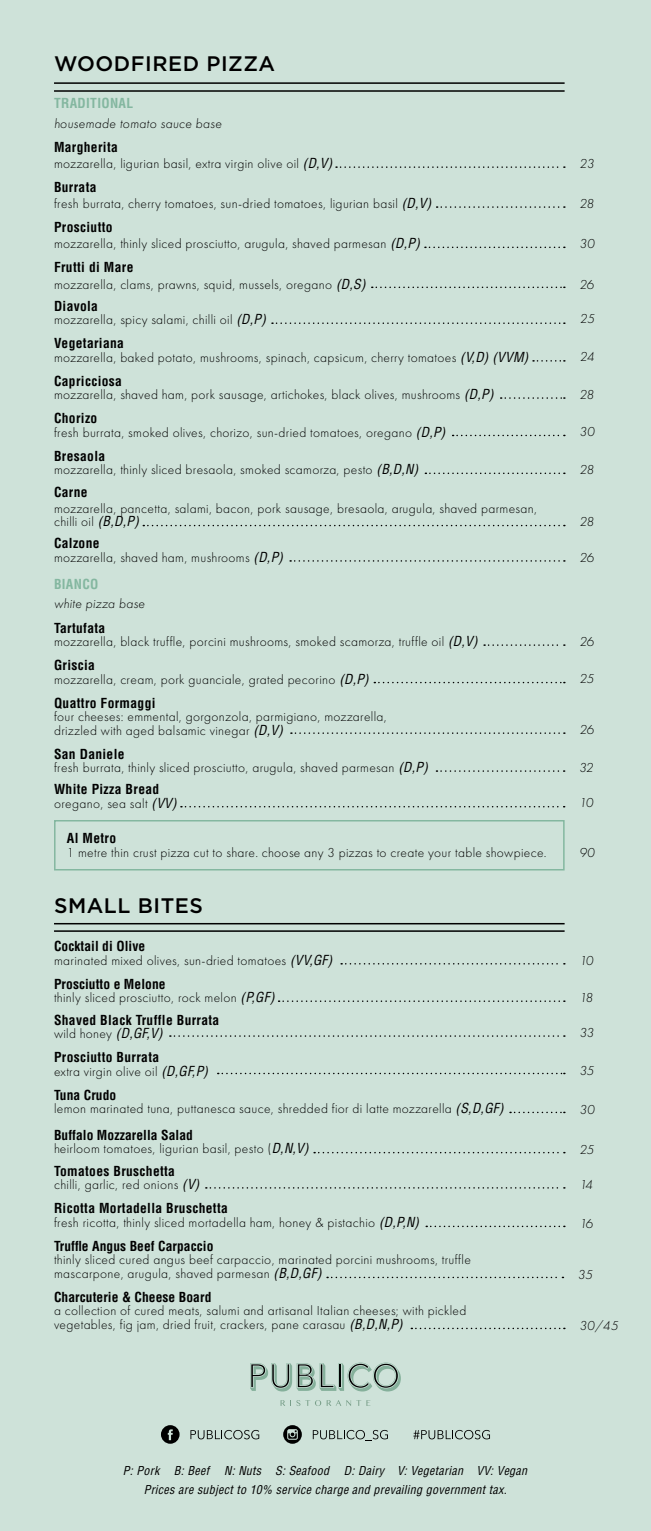
<style>
.page{position:relative;width:651px;height:1531px;background:#cee2d9}
.page>*{position:absolute;margin:0;border:0;box-sizing:border-box;transform-origin:0 0}
.t1{font:500 21px "Gotham";letter-spacing:.025em;color:#000}
.t2{font:300 13.5px/13.5px "Futura New";letter-spacing:.025em;color:#000}
.t3{font:700 condensed 13.5px "Helvetica LT Std";letter-spacing:.025em;color:#000}
.t4{font:700 condensed 13.5px "Helvetica LT Std";letter-spacing:.005em;color:#000}
.t5{font:italic 300 13.5px "Futura New";letter-spacing:.025em;color:#000}
.t6{font:700 condensed 13.5px "Helvetica LT Std";letter-spacing:.025em;color:#84b7a0}
.t7{font:italic condensed 12px/18.9px "Helvetica LT Std";letter-spacing:.025em;color:#000}
.s1{font-family:"Helvetica LT Std";font-weight:400;font-style:italic;font-stretch:condensed}
</style>
<div class="page">
<svg style="left:280px;top:1400px;width:90px;height:6px"></svg>
<svg style="left:250px;top:1362px;width:151px;height:29px"></svg>
<hr style="left:339px;top:1364px;width:2px;height:23px;background:#000101">
<svg style="left:283px;top:1425px;width:19px;height:19px"></svg>
<svg style="left:161px;top:1425px;width:18px;height:18px"></svg>
<svg style="left:190px;top:1430px;width:69px;height:9px"></svg>
<svg style="left:313px;top:1430px;width:75px;height:11px"></svg>
<svg style="left:413px;top:1430px;width:77px;height:9px"></svg>
<hr style="left:54px;top:923px;width:510px;height:1px;background:#000">
<hr style="left:54px;top:930px;width:510px;height:2px;background:#000">
<svg style="left:314px;top:1152px;width:250px;height:1px"></svg>
<svg style="left:327px;top:1276px;width:236px;height:2px"></svg>
<svg style="left:426px;top:1225px;width:138px;height:2px"></svg>
<svg style="left:341px;top:963px;width:223px;height:1px"></svg>
<svg style="left:510px;top:1111px;width:54px;height:2px"></svg>
<svg style="left:278px;top:1000px;width:286px;height:2px"></svg>
<svg style="left:411px;top:1327px;width:153px;height:2px"></svg>
<svg style="left:218px;top:1073px;width:346px;height:1px"></svg>
<svg style="left:170px;top:1035px;width:394px;height:2px"></svg>
<svg style="left:206px;top:1187px;width:358px;height:1px"></svg>
<svg style="left:436px;top:206px;width:128px;height:2px"></svg>
<svg style="left:336px;top:166px;width:228px;height:2px"></svg>
<svg style="left:425px;top:247px;width:139px;height:1px"></svg>
<svg style="left:372px;top:287px;width:192px;height:1px"></svg>
<svg style="left:290px;top:560px;width:274px;height:2px"></svg>
<svg style="left:484px;top:644px;width:80px;height:2px"></svg>
<svg style="left:291px;top:732px;width:273px;height:2px"></svg>
<svg style="left:436px;top:770px;width:128px;height:2px"></svg>
<svg style="left:181px;top:806px;width:383px;height:1px"></svg>
<svg style="left:374px;top:682px;width:190px;height:1px"></svg>
<svg style="left:425px;top:472px;width:139px;height:2px"></svg>
<svg style="left:452px;top:435px;width:112px;height:1px"></svg>
<svg style="left:143px;top:525px;width:421px;height:1px"></svg>
<svg style="left:500px;top:397px;width:64px;height:2px"></svg>
<svg style="left:533px;top:360px;width:31px;height:2px"></svg>
<svg style="left:272px;top:322px;width:292px;height:2px"></svg>
<hr style="left:54px;top:82px;width:510px;height:2px;background:#000">
<hr style="left:54px;top:90px;width:510px;height:2px;background:#000">
<div style="left:54px;top:820px;width:510px;height:50px;border:2px solid #84b7a0"></div>
<h1 class="t1" style="left:54px;top:50px;width:223px">WOODFIRED PIZZA</h1>
<p class="t6" style="left:54px;top:95px;width:81px">TRADITIONAL</p>
<p class="t5" style="left:54px;top:116px;width:169px">housemade tomato sauce base</p>
<p class="t3" style="left:54px;top:138px;width:65px">Margherita</p>
<p class="t2" style="left:54px;top:157px;width:280px">mozzarella, ligurian basil, extra virgin olive oil <span class="s1">(D,V)</span></p>
<p class="t3" style="left:54px;top:179px;width:44px">Burrata</p>
<p class="t2" style="left:54px;top:197px;width:378px">fresh burrata, cherry tomatoes, sun-dried tomatoes, ligurian basil <span class="s1">(D,V)</span></p>
<p class="t3" style="left:54px;top:219px;width:60px">Prosciutto</p>
<p class="t2" style="left:54px;top:237px;width:367px">mozzarella, thinly sliced prosciutto, arugula, shaved parmesan <span class="s1">(D,P)</span></p>
<p class="t3" style="left:54px;top:259px;width:81px">Frutti di Mare</p>
<p class="t2" style="left:54px;top:277px;width:313px">mozzarella, clams, prawns, squid, mussels, oregano <span class="s1">(D,S)</span></p>
<p class="t3" style="left:54px;top:297px;width:46px">Diavola</p>
<p class="t2" style="left:54px;top:313px;width:213px">mozzarella, spicy salami, chilli oil <span class="s1">(D,P)</span></p>
<p class="t3" style="left:54px;top:335px;width:71px">Vegetariana</p>
<p class="t2" style="left:54px;top:351px;width:476px">mozzarella, baked potato, mushrooms, spinach, capsicum, cherry tomatoes <span class="s1">(V,D) (VVM)</span></p>
<p class="t3" style="left:54px;top:372px;width:69px">Capricciosa</p>
<p class="t2" style="left:54px;top:388px;width:441px">mozzarella, shaved ham, pork sausage, artichokes, black olives, mushrooms <span class="s1">(D,P)</span></p>
<p class="t3" style="left:54px;top:410px;width:45px">Chorizo</p>
<p class="t2" style="left:54px;top:426px;width:393px">fresh burrata, smoked olives, chorizo, sun-dried tomatoes, oregano <span class="s1">(D,P)</span></p>
<p class="t3" style="left:54px;top:447px;width:53px">Bresaola</p>
<p class="t2" style="left:54px;top:463px;width:366px">mozzarella, thinly sliced bresaola, smoked scamorza, pesto <span class="s1">(B,D,N)</span></p>
<p class="t3" style="left:54px;top:483px;width:35px">Carne</p>
<p class="t2" style="left:54px;top:502px;width:484px">mozzarella, pancetta, salami, bacon, pork sausage, bresaola, arugula, shaved parmesan, chilli oil <span class="s1">(B,D,P)</span></p>
<p class="t3" style="left:54px;top:535px;width:47px">Calzone</p>
<p class="t2" style="left:54px;top:551px;width:230px">mozzarella, shaved ham, mushrooms <span class="s1">(D,P)</span></p>
<p class="t6" style="left:54px;top:576px;width:46px">BIANCO</p>
<p class="t5" style="left:54px;top:596px;width:92px">white pizza base</p>
<p class="t3" style="left:54px;top:619px;width:53px">Tartufata</p>
<p class="t2" style="left:54px;top:635px;width:425px">mozzarella, black truffle, porcini mushrooms, smoked scamorza, truffle oil <span class="s1">(D,V)</span></p>
<p class="t3" style="left:54px;top:657px;width:43px">Griscia</p>
<p class="t2" style="left:54px;top:672px;width:316px">mozzarella, cream, pork guanciale, grated pecorino <span class="s1">(D,P)</span></p>
<p class="t3" style="left:54px;top:694px;width:103px">Quattro Formaggi</p>
<p class="t2" style="left:54px;top:710px;width:334px">four cheeses: emmental, gorgonzola, parmigiano, mozzarella, drizzled with aged balsamic vinegar <span class="s1">(D,V)</span></p>
<p class="t3" style="left:54px;top:745px;width:72px">San Daniele</p>
<p class="t2" style="left:54px;top:761px;width:375px">fresh burrata, thinly sliced prosciutto, arugula, shaved parmesan <span class="s1">(D,P)</span></p>
<p class="t3" style="left:54px;top:781px;width:107px">White Pizza Bread</p>
<p class="t2" style="left:54px;top:796px;width:124px">oregano, sea salt <span class="s1">(VV)</span></p>
<p class="t3" style="left:67px;top:830px;width:51px">Al Metro</p>
<p class="t2" style="left:67px;top:845px;width:481px">1 metre thin crust pizza cut to share. choose any 3 pizzas to create your table showpiece.</p>
<h1 class="t1" style="left:54px;top:891px;width:150px">SMALL BITES</h1>
<p class="t4" style="left:54px;top:938px;width:93px">Cocktail di Olive</p>
<p class="t2" style="left:54px;top:954px;width:280px">marinated mixed olives, sun-dried tomatoes <span class="s1">(VV,GF)</span></p>
<p class="t4" style="left:54px;top:975px;width:113px">Prosciutto e Melone</p>
<p class="t2" style="left:54px;top:991px;width:222px">thinly sliced prosciutto, rock melon <span class="s1">(P,GF)</span></p>
<p class="t3" style="left:54px;top:1011px;width:167px">Shaved Black Truffle Burrata</p>
<p class="t2" style="left:54px;top:1027px;width:110px">wild honey <span class="s1">(D,GF,V)</span></p>
<p class="t3" style="left:54px;top:1049px;width:107px">Prosciutto Burrata</p>
<p class="t2" style="left:54px;top:1064px;width:155px">extra virgin olive oil <span class="s1">(D,GF,P)</span></p>
<p class="t4" style="left:54px;top:1086px;width:64px">Tuna Crudo</p>
<p class="t2" style="left:54px;top:1102px;width:451px">lemon marinated tuna, puttanesca sauce, shredded fior di latte mozzarella <span class="s1">(S,D,GF)</span></p>
<p class="t4" style="left:54px;top:1126px;width:140px">Buffalo Mozzarella Salad</p>
<p class="t2" style="left:54px;top:1142px;width:256px">heirloom tomatoes, ligurian basil, pesto (<span class="s1">D,N,V)</span></p>
<p class="t3" style="left:54px;top:1162px;width:122px">Tomatoes Bruschetta</p>
<p class="t2" style="left:54px;top:1178px;width:147px">chilli, garlic, red onions <span class="s1">(V)</span></p>
<p class="t3" style="left:54px;top:1199px;width:175px">Ricotta Mortadella Bruschetta</p>
<p class="t2" style="left:54px;top:1215px;width:366px">fresh ricotta, thinly sliced mortadella ham, honey &amp; pistachio <span class="s1">(D,P,N)</span></p>
<p class="t4" style="left:54px;top:1237px;width:161px">Truffle Angus Beef Carpaccio</p>
<p class="t2" style="left:54px;top:1253px;width:418px">thinly sliced cured angus beef carpaccio, marinated porcini mushrooms, truffle mascarpone, arugula, shaved parmesan <span class="s1">(B,D,GF)</span></p>
<p class="t4" style="left:54px;top:1288px;width:159px">Charcuterie &amp; Cheese Board</p>
<p class="t2" style="left:54px;top:1304px;width:414px">a collection of cured meats, salumi and artisanal Italian cheeses; with pickled vegetables, fig jam, dried fruit, crackers, pane carasau <span class="s1">(B,D,N,P)</span></p>
<p class="t5" style="left:579px;top:156px;width:16px">23</p>
<p class="t5" style="left:579px;top:196px;width:16px">28</p>
<p class="t5" style="left:579px;top:235px;width:17px">30</p>
<p class="t5" style="left:579px;top:277px;width:16px">26</p>
<p class="t5" style="left:579px;top:311px;width:16px">25</p>
<p class="t5" style="left:579px;top:349px;width:16px">24</p>
<p class="t5" style="left:579px;top:387px;width:16px">28</p>
<p class="t5" style="left:579px;top:424px;width:17px">30</p>
<p class="t5" style="left:579px;top:462px;width:16px">28</p>
<p class="t5" style="left:579px;top:514px;width:16px">28</p>
<p class="t5" style="left:579px;top:549px;width:16px">26</p>
<p class="t5" style="left:579px;top:634px;width:16px">26</p>
<p class="t5" style="left:579px;top:671px;width:16px">25</p>
<p class="t5" style="left:579px;top:722px;width:16px">26</p>
<p class="t5" style="left:579px;top:760px;width:16px">32</p>
<p class="t5" style="left:579px;top:795px;width:15px">10</p>
<p class="t5" style="left:579px;top:844px;width:17px">90</p>
<p class="t5" style="left:579px;top:953px;width:15px">10</p>
<p class="t5" style="left:579px;top:990px;width:15px">18</p>
<p class="t5" style="left:579px;top:1025px;width:16px">33</p>
<p class="t5" style="left:579px;top:1062px;width:16px">35</p>
<p class="t5" style="left:579px;top:1101px;width:17px">30</p>
<p class="t5" style="left:579px;top:1141px;width:16px">25</p>
<p class="t5" style="left:579px;top:1177px;width:15px">14</p>
<p class="t5" style="left:579px;top:1215px;width:15px">16</p>
<p class="t5" style="left:578px;top:1266px;width:16px">35</p>
<p class="t5" style="left:579px;top:1317px;width:40px">30/45</p>
<p class="t7" style="left:144px;top:1461px;width:385px;text-indent:80px">N: Nuts S: Seafood D: Dairy V: Vegetarian VV: Vegan<br>Prices are subject to 10% service charge and prevailing government tax.</p>
<p class="t7" style="left:123px;top:1461px;width:88px">P: Pork B: Beef</p>
</div>
